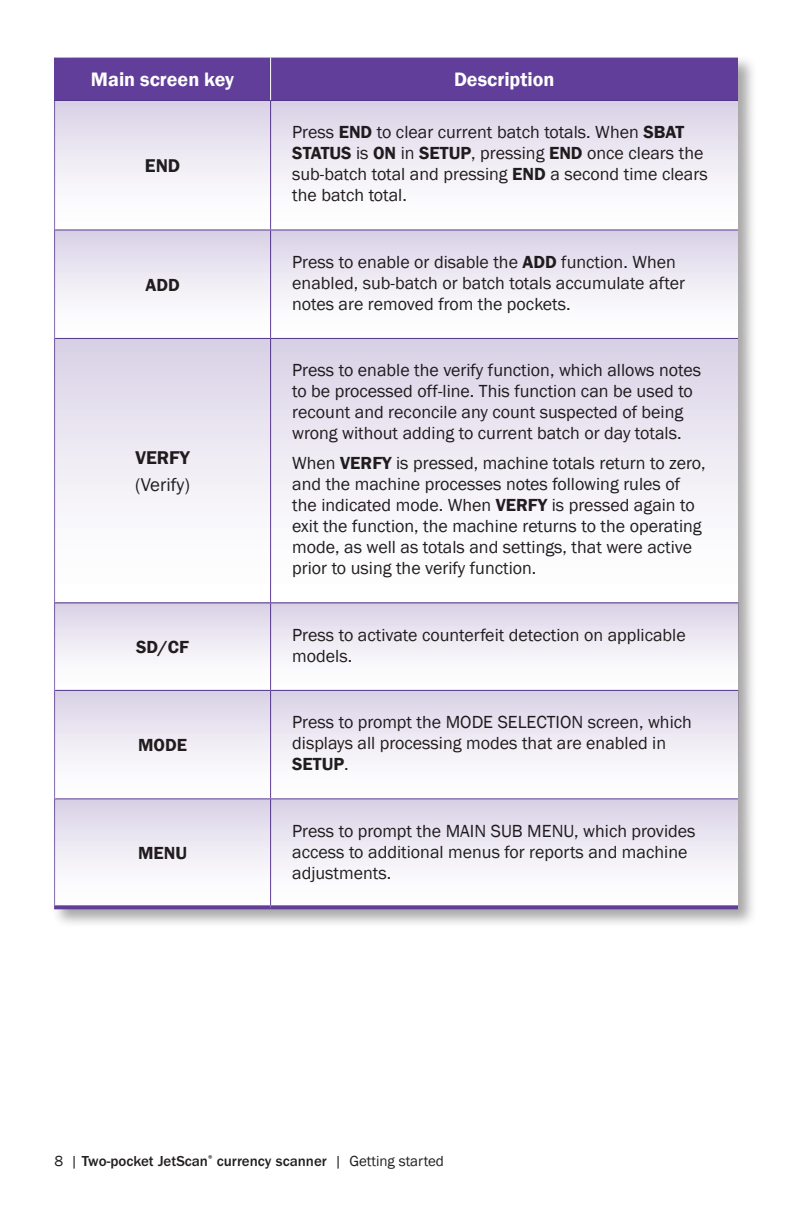
<style>
.page{position:relative;width:792px;height:1224px;background:#fff}
.page>*{position:absolute;margin:0;border:0;box-sizing:border-box;transform-origin:0 0}
.t1{font:600 20px "Franklin Gothic";color:#fff}
.t2{font:600 19px "Franklin Gothic";color:#231f20}
.t3{font:19px "Franklin Gothic";color:#231f20}
.t4{font:18px/21px "Franklin Gothic";color:#231f20}
.t5{font:600 18px "Franklin Gothic";color:#231f20}
.t6{font:500 15px "ITC Franklin Gothic Std";color:#231f20}
.s1{font-weight:600}
.s2{font-family:"Franklin Gothic";font-weight:400}
</style>
<div class="page">
<div style="left:51px;top:54px;width:706px;height:875px;background:#231f20;opacity:.4"></div>
<div style="left:55px;top:58px;width:683px;height:42px;background:#603e99"></div>
<hr style="left:54px;top:58px;width:1px;height:42px;background:#603e99">
<hr style="left:270px;top:58px;width:1px;height:42px;background:#fff">
<hr style="left:54px;top:100px;width:217px;height:1px;background:#603e99">
<hr style="left:54px;top:905px;width:217px;height:4px;background:#603e99">
<hr style="left:271px;top:100px;width:467px;height:1px;background:#603e99">
<hr style="left:271px;top:905px;width:467px;height:4px;background:#603e99">
<div style="left:54px;top:231px;width:684px;height:108px;background:linear-gradient(to bottom,#dbd4e7,#fff)"></div>
<div style="left:54px;top:101px;width:684px;height:130px;background:linear-gradient(to bottom,#ddd7e9,#fdfdfe)"></div>
<div style="left:54px;top:339px;width:684px;height:263px;background:linear-gradient(to bottom,#dad3e7,#fff)"></div>
<div style="left:54px;top:602px;width:684px;height:88px;background:linear-gradient(to bottom,#dad3e7,#fff)"></div>
<div style="left:54px;top:690px;width:684px;height:112px;background:linear-gradient(to bottom,#ded8e9,#fbfbfd)"></div>
<div style="left:54px;top:800px;width:684px;height:106px;background:linear-gradient(to bottom,#dbd3e7,#fff)"></div>
<p class="t1" style="left:91px;top:67px;width:145px">Main screen key</p>
<p class="t1" style="left:454px;top:67px;width:102px">Description</p>
<p class="t2" style="left:145px;top:154px;width:37px">END</p>
<p class="t5" style="left:145px;top:273px;width:36px">ADD</p>
<p class="t2" style="left:135px;top:446px;width:56px">VERFY</p>
<p class="t3" style="left:135px;top:473px;width:56px">(Verify)</p>
<p class="t5" style="left:136px;top:636px;width:55px">SD/CF</p>
<p class="t5" style="left:138px;top:734px;width:50px">MODE</p>
<p class="t5" style="left:138px;top:842px;width:51px">MENU</p>
<p class="t4" style="left:292px;top:122px;width:417px">Press <span class="s1">END</span> to clear current batch totals. When <span class="s1">SBAT STATUS</span> is <span class="s1">ON</span> in <span class="s1">SETUP</span>, pressing <span class="s1">END</span> once clears the sub-batch total and pressing <span class="s1">END</span> a second time clears the batch total.</p>
<p class="t4" style="left:292px;top:252px;width:394px">Press to enable or disable the <span class="s1">ADD</span> function. When enabled, sub-batch or batch totals accumulate after notes are removed from the pockets.</p>
<p class="t4" style="left:292px;top:360px;width:410px">Press to enable the verify function, which allows notes to be processed off-line. This function can be used to recount and reconcile any count suspected of being wrong without adding to current batch or day totals.</p>
<p class="t4" style="left:292px;top:453px;width:415px">When <span class="s1">VERFY</span> is pressed, machine totals return to zero, and the machine processes notes following rules of the indicated mode. When <span class="s1">VERFY</span> is pressed again to exit the function, the machine returns to the operating mode, as well as totals and settings, that were active prior to using the verify function.</p>
<p class="t4" style="left:292px;top:625px;width:395px">Press to activate counterfeit detection on applicable models.</p>
<p class="t4" style="left:292px;top:712px;width:401px">Press to prompt the MODE SELECTION screen, which displays all processing modes that are enabled in<br><span class="s1">SETUP</span>.</p>
<p class="t4" style="left:292px;top:820px;width:405px">Press to prompt the MAIN SUB MENU, which provides access to additional menus for reports and machine adjustments.</p>
<p class="t6" style="left:54px;top:1153px;width:391px"><span class="s2">8 |</span> Two-pocket JetScan<sup>®</sup> currency scanner <span class="s2">| Getting started</span></p>
</div>
